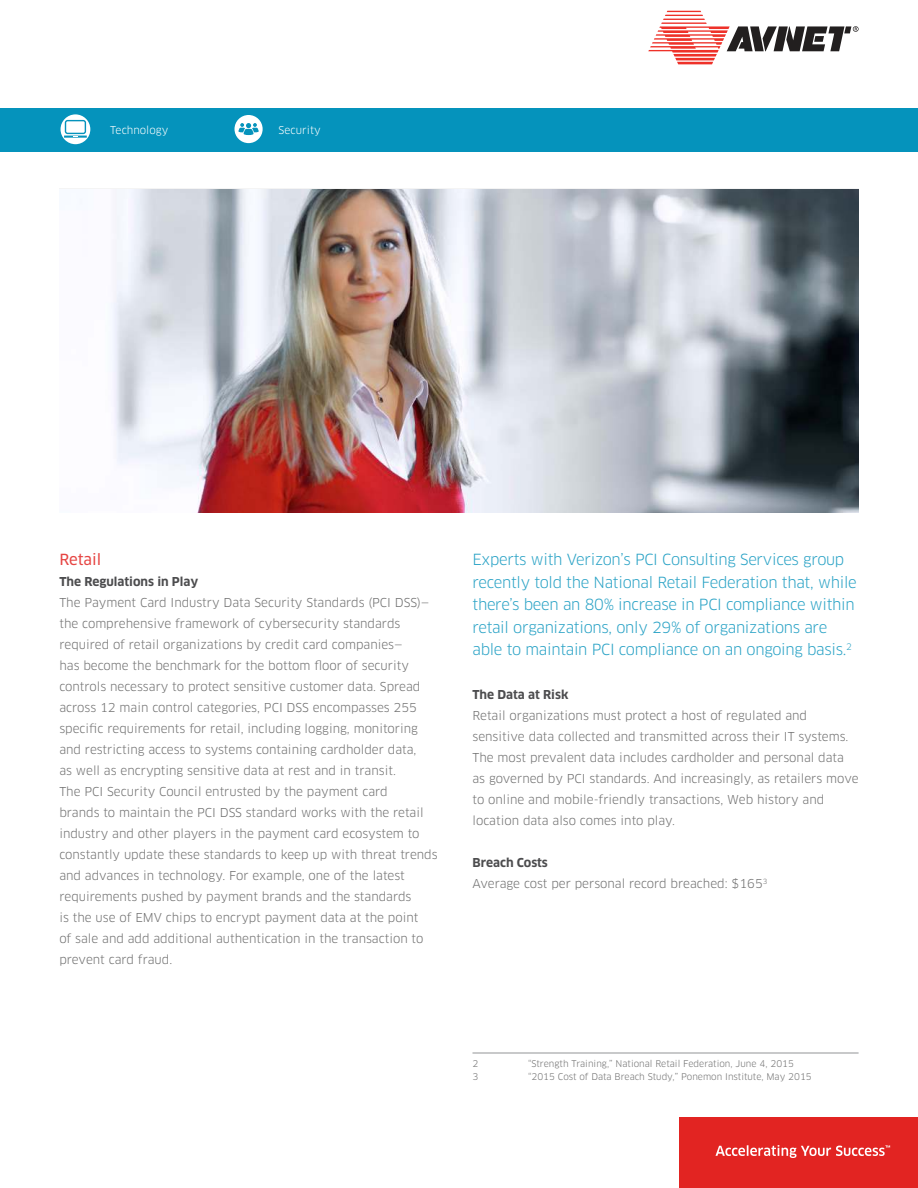
<style>
.page{position:relative;width:918px;height:1188px;background:#fff}
.page>*{position:absolute;margin:0;border:0;box-sizing:border-box;transform-origin:0 0}
.t1{font:15px/22.5px "Clan OT";letter-spacing:-.02em;color:#2ba3c6}
.t2{font:15px "Clan OT News";letter-spacing:-.005em;color:#e64543}
.t3{font:12px/21px "Clan OT";color:#707070}
.t4{font:700 12px "Clan OT";color:#4c4c4e}
.t5{font:10.5px "Clan OT";color:#fff}
.t6{font:9px "Clan OT";color:#707070}
.s1{font-weight:700;color:#4c4c4e}
</style>
<div class="page">
<hr style="left:473px;top:1053px;width:386px;height:1px;background:#939597">
<div style="left:0;top:109px;width:918px;height:43px;background:#0593bc"></div>
<svg style="left:648px;top:11px;width:211px;height:53px"></svg>
<svg style="left:61px;top:114px;width:29px;height:30px"></svg>
<svg style="left:235px;top:115px;width:28px;height:28px"></svg>
<div style="left:679px;top:1118px;width:239px;height:70px;background:#e22422"></div>
<svg style="left:716px;top:1145px;width:174px;height:13px"></svg>
<img style="left:111px;top:189px;width:748px;height:324px">
<p class="t5" style="left:110px;top:125px;width:60px">Technology</p>
<p class="t5" style="left:279px;top:125px;width:44px">Security</p>
<p class="t2" style="left:59px;top:553px;width:43px">Retail</p>
<p class="t4" style="left:59px;top:577px;width:140px">The Regulations in Play</p>
<p class="t3" style="left:59px;top:593px;width:380px">The Payment Card Industry Data Security Standards (PCI DSS)— the comprehensive framework of cybersecurity standards required of retail organizations by credit card companies—<br>has become the benchmark for the bottom floor of security controls necessary to protect sensitive customer data. Spread across 12 main control categories, PCI DSS encompasses 255 specific requirements for retail, including logging, monitoring and restricting access to systems containing cardholder data,<br>as well as encrypting sensitive data at rest and in transit.<br>The PCI Security Council entrusted by the payment card<br>brands to maintain the PCI DSS standard works with the retail industry and other players in the payment card ecosystem to constantly update these standards to keep up with threat trends and advances in technology. For example, one of the latest requirements pushed by payment brands and the standards<br>is the use of EMV chips to encrypt payment data at the point<br>of sale and add additional authentication in the transaction to prevent card fraud.</p>
<p class="t1" style="left:472px;top:549px;width:386px">Experts with Verizon’s PCI Consulting Services group recently told the National Retail Federation that, while there’s been an 80% increase in PCI compliance within retail organizations, only 29% of organizations are able to maintain PCI compliance on an ongoing basis.<sup>2</sup></p>
<p class="t4" style="left:472px;top:689px;width:97px">The Data at Risk</p>
<p class="t3" style="left:472px;top:705px;width:388px">Retail organizations must protect a host of regulated and sensitive data collected and transmitted across their IT systems.<br>The most prevalent data includes cardholder and personal data as governed by PCI standards. And increasingly, as retailers move to online and mobile-friendly transactions, Web history and location data also comes into play.</p>
<p class="t3" style="left:472px;top:852px;width:296px"><span class="s1">Breach Costs<br></span>Average cost per personal record breached: $165<sup>3</sup></p>
<p class="t6" style="left:472px;top:1059px;width:7px">2</p>
<p class="t6" style="left:528px;top:1059px;width:268px">“Strength Training,” National Retail Federation, June 4, 2015</p>
<p class="t6" style="left:472px;top:1073px;width:7px">3</p>
<p class="t6" style="left:528px;top:1073px;width:285px">“2015 Cost of Data Breach Study,” Ponemon Institute, May 2015</p>
</div>
